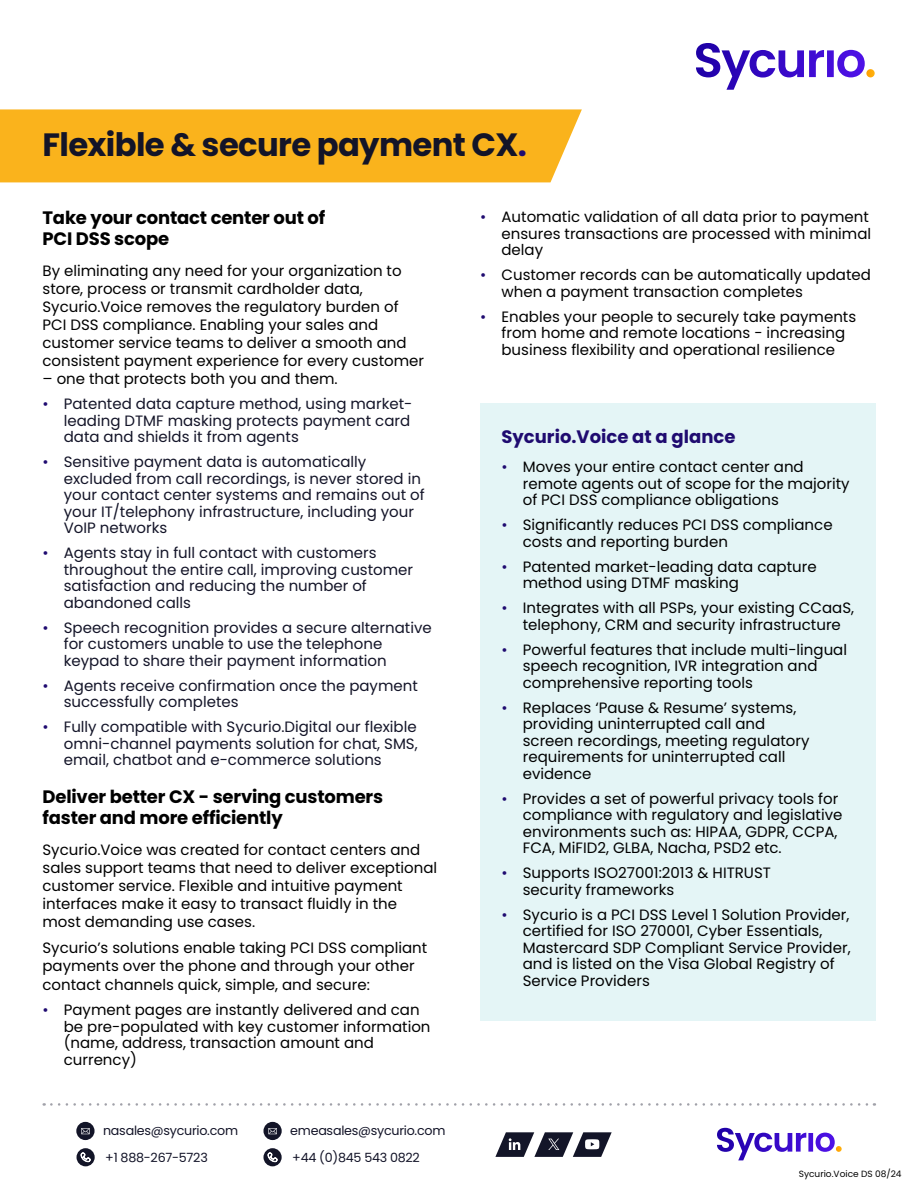
<style>
.page{position:relative;width:918px;height:1188px;background:#fff}
.page>*{position:absolute;margin:0;border:0;box-sizing:border-box;transform-origin:0 0}
.t1{font:700 32.25px "Poppins";letter-spacing:-.02em;color:#131428}
.t2{font:700 18px/21px "Poppins";letter-spacing:-.01em;color:#000}
.t3{font:700 18px "Poppins";color:#1f0b70}
.t4{font:15px/16.5px "Poppins";color:#000}
.t5{font:15px/16.5px "Poppins";color:#131428}
.t6{font:12.75px/26.2px "Poppins";letter-spacing:-.02em;color:#131428}
.t7{font:9px "Poppins";color:#000}
.s1{color:#1f0b70}
</style>
<div class="page">
<svg style="left:51px;top:1103px;width:824px;height:3px"></svg>
<svg style="left:495px;top:1132px;width:117px;height:25px"></svg>
<div style="left:76px;top:1122px;width:19px;height:18px;background:#131528;border-radius:50%"></div>
<svg style="left:81px;top:1128px;width:9px;height:6px"></svg>
<svg style="left:263px;top:1148px;width:19px;height:18px"></svg>
<svg style="left:268px;top:1153px;width:10px;height:9px"></svg>
<svg style="left:77px;top:1148px;width:18px;height:18px"></svg>
<svg style="left:81px;top:1153px;width:10px;height:9px"></svg>
<div style="left:263px;top:1122px;width:19px;height:18px;background:#131528;border-radius:50%"></div>
<svg style="left:268px;top:1128px;width:9px;height:6px"></svg>
<svg style="left:717px;top:1128px;width:125px;height:32px"></svg>
<div style="left:0;top:109px;width:582px;height:73px;background:#fab31c"></div>
<div style="left:480px;top:403px;width:395px;height:617px;background:#e4f5f6"></div>
<svg style="left:696px;top:43px;width:179px;height:47px"></svg>
<h1 class="t1" style="left:43px;top:126px;width:486px">Flexible &amp; secure payment CX<span class="s1">.</span></h1>
<p class="t2" style="left:43px;top:208px;width:284px">Take your contact center out of<br>PCI DSS scope</p>
<p class="t4" style="left:43px;top:262px;width:383px;line-height:18px">By eliminating any need for your organization to store, process or transmit cardholder data, Sycurio.Voice removes the regulatory burden of PCI DSS compliance. Enabling your sales and customer service teams to deliver a smooth and consistent payment experience for every customer</p>
<p class="t4" style="left:43px;top:371px;width:297px">– one that protects both you and them.</p>
<p class="t5" style="left:64px;top:396px;width:350px;text-indent:-21px"><span class="s1">•</span> Patented data capture method, using market&shy;leading DTMF masking protects payment card data and shields it from agents</p>
<p class="t5" style="left:64px;top:454px;width:362px;text-indent:-21px"><span class="s1">•</span> Sensitive payment data is automatically excluded from call recordings, is never stored in your contact center systems and remains out of your IT/telephony infrastructure, including your VoIP networks</p>
<p class="t5" style="left:64px;top:545px;width:351px;text-indent:-21px"><span class="s1">•</span> Agents stay in full contact with customers throughout the entire call, improving customer satisfaction and reducing the number of abandoned calls</p>
<p class="t5" style="left:64px;top:619px;width:370px;text-indent:-21px"><span class="s1">•</span> Speech recognition provides a secure alternative for customers unable to use the telephone keypad to share their payment information</p>
<p class="t5" style="left:64px;top:677px;width:356px;text-indent:-21px"><span class="s1">•</span> Agents receive confirmation once the payment successfully completes</p>
<p class="t5" style="left:64px;top:719px;width:355px;text-align:justify;text-indent:-21px"><span class="s1">•</span> Fully compatible with Sycurio.Digital our flexible omni-channel payments solution for chat, SMS, email, chatbot and e-commerce solutions</p>
<p class="t2" style="left:43px;top:786px;width:342px">Deliver better CX - serving customers faster and more efficiently</p>
<p class="t4" style="left:43px;top:841px;width:396px;line-height:18px">Sycurio.Voice was created for contact centers and sales support teams that need to deliver exceptional customer service. Flexible and intuitive payment interfaces make it easy to transact fluidly in the most demanding use cases.</p>
<p class="t4" style="left:43px;top:939px;width:386px;line-height:18.3px">Sycurio’s solutions enable taking PCI DSS compliant payments over the phone and through your other contact channels quick, simple, and secure:</p>
<p class="t4" style="left:64px;top:1002px;width:368px;text-indent:-21px"><span class="s1">•</span> Payment pages are instantly delivered and can be pre-populated with key customer information (name, address, transaction amount and currency)</p>
<p class="t6" style="left:103px;top:1118px;width:136px">nasales@sycurio.com +1 888-267-5723</p>
<p class="t6" style="left:290px;top:1118px;width:157px">emeasales@sycurio.com</p>
<p class="t6" style="left:292px;top:1144px;width:129px">+44 (0)845 543 0822</p>
<p class="t4" style="left:502px;top:209px;width:371px;text-indent:-21px"><span class="s1">•</span> Automatic validation of all data prior to payment ensures transactions are processed with minimal delay</p>
<p class="t4" style="left:502px;top:267px;width:371px;text-indent:-21px"><span class="s1">•</span> Customer records can be automatically updated when a payment transaction completes</p>
<p class="t4" style="left:502px;top:308px;width:356px;text-indent:-21px"><span class="s1">•</span> Enables your people to securely take payments from home and remote locations - increasing business flexibility and operational resilience</p>
<p class="t3" style="left:502px;top:426px;width:235px">Sycurio.Voice at a glance</p>
<p class="t4" style="left:523px;top:459px;width:328px;text-indent:-21px"><span class="s1">•</span> Moves your entire contact center and remote agents out of scope for the majority of PCI DSS compliance obligations</p>
<p class="t4" style="left:523px;top:517px;width:311px;text-indent:-21px"><span class="s1">•</span> Significantly reduces PCI DSS compliance costs and reporting burden</p>
<p class="t4" style="left:523px;top:558px;width:295px;text-indent:-21px"><span class="s1">•</span> Patented market-leading data capture method using DTMF masking</p>
<p class="t4" style="left:502px;top:600px;width:354px;text-align:center"><span class="s1">•</span> Integrates with all PSPs, your existing CCaaS, telephony, CRM and security infrastructure</p>
<p class="t4" style="left:523px;top:641px;width:326px;text-indent:-21px"><span class="s1">•</span> Powerful features that include multi-lingual speech recognition, IVR integration and comprehensive reporting tools</p>
<p class="t4" style="left:523px;top:699px;width:288px;text-indent:-21px"><span class="s1">•</span> Replaces ‘Pause &amp; Resume’ systems, providing uninterrupted call and screen recordings, meeting regulatory requirements for uninterrupted call evidence</p>
<p class="t4" style="left:523px;top:790px;width:321px;text-indent:-21px"><span class="s1">•</span> Provides a set of powerful privacy tools for compliance with regulatory and legislative environments such as: HIPAA, GDPR, CCPA, FCA, MiFID2, GLBA, Nacha, PSD2 etc.</p>
<p class="t4" style="left:523px;top:865px;width:250px;text-indent:-21px"><span class="s1">•</span> Supports ISO27001:2013 &amp; HITRUST security frameworks</p>
<p class="t4" style="left:523px;top:906px;width:329px;text-indent:-21px"><span class="s1">•</span> Sycurio is a PCI DSS Level 1 Solution Provider, certified for ISO 270001, Cyber Essentials, Mastercard SDP Compliant Service Provider, and is listed on the Visa Global Registry of Service Providers</p>
<p class="t7" style="left:799px;top:1168px;width:104px">Sycurio.Voice DS 08/24</p>
</div>
